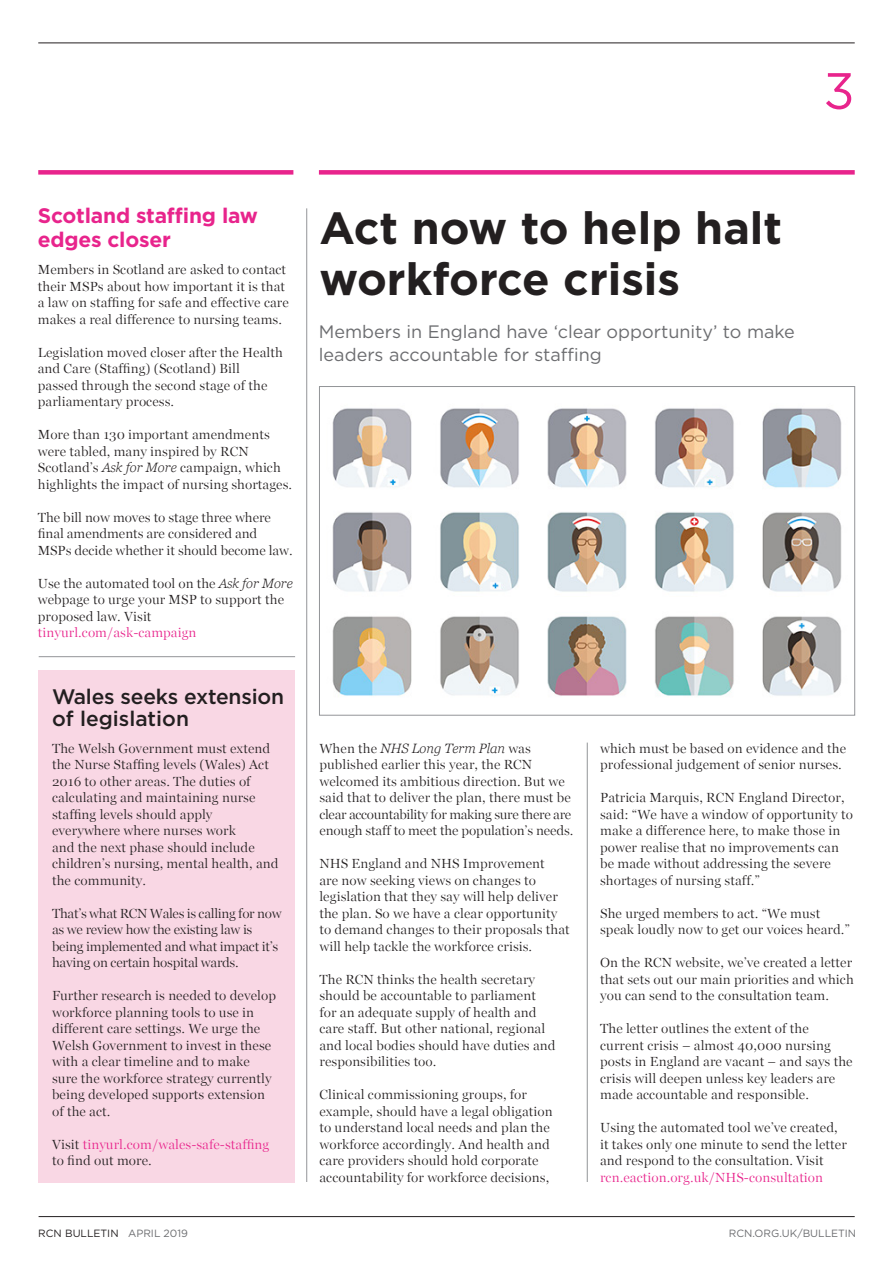
<style>
.page{position:relative;width:893px;height:1263px;background:#fff}
.page>*{position:absolute;margin:0;border:0;box-sizing:border-box;transform-origin:0 0}
.t1{font:51px "Gotham";color:#e8248c}
.headline_bold{font:700 45px/51px "Gotham";color:#231f20}
.t2{font:500 21px/22.5px "Gotham";letter-spacing:-.01em;color:#231f20}
.headline_light{font:700 21px/24px "Gotham";letter-spacing:-.01em;color:#e8248c}
.intro{font:18px/22.5px "Gotham";color:#6c6d70}
.body_georgia{font:300 13.5px/16.5px "SD Georgia";color:#231f20}
.body_georgia-2{font:300 13.5px/16.5px "SD Georgia";letter-spacing:-.025em;color:#231f20}
.body_georgia-3{font:300 13.5px/16.5px "SD Georgia";color:#e8248c}
.t3{font:10.5px "Gotham";color:#231f20}
.t4{font:10.5px "Gotham";color:#6c6d70}
.s1{font-family:"Georgia Pro";font-style:italic}
.s2{color:#e8248c}
.s3{color:#231f20}
.s4{color:#6c6d70}
</style>
<div class="page">
<hr style="left:38px;top:43px;width:817px;height:1px;background:#231f20">
<hr style="left:39px;top:1216px;width:816px;height:1px;background:#231f20">
<div style="left:39px;top:670px;width:256px;height:513px;background:#f9d7e4"></div>
<hr style="left:306px;top:208px;width:1px;height:974px;background:#939598">
<div style="left:38px;top:170px;width:255px;height:5px;background:#e8248c"></div>
<div style="left:319px;top:170px;width:536px;height:5px;background:#e8248c"></div>
<hr style="left:39px;top:656px;width:256px;height:1px;background:#939598">
<hr style="left:587px;top:742px;width:1px;height:440px;background:#939598">
<img style="left:332px;top:408px;width:510px;height:289px">
<p class="t1" style="left:823px;top:58px;width:33px">3</p>
<p class="headline_light" style="left:38px;top:203px;width:222px">Scotland staffing law edges closer</p>
<p class="body_georgia" style="left:38px;top:261px;width:253px">Members in Scotland are asked to contact their MSPs about how important it is that a law on staffing for safe and effective care makes a real difference to nursing teams.</p>
<p class="body_georgia" style="left:38px;top:344px;width:247px">Legislation moved closer after the Health and Care (Staffing) (Scotland) Bill passed through the second stage of the parliamentary process.</p>
<p class="body_georgia" style="left:38px;top:426px;width:256px">More than 130 important amendments were tabled, many inspired by RCN Scotland’s <span class="s1">Ask for More</span> campaign, which highlights the impact of nursing shortages.</p>
<p class="body_georgia" style="left:38px;top:509px;width:256px">The bill now moves to stage three where final amendments are considered and<br>MSPs decide whether it should become law.</p>
<p class="body_georgia" style="left:38px;top:575px;width:257px">Use the automated tool on the <span class="s1">Ask for More </span>webpage to urge your MSP to support the proposed law. Visit <span class="s2">tinyurl.com/ask-campaign</span></p>
<p class="t2" style="left:52px;top:685px;width:234px">Wales seeks extension of legislation</p>
<p class="body_georgia" style="left:52px;top:740px;width:228px">The Welsh Government must extend the Nurse Staffing levels (Wales) Act<br>2016 to other areas. The duties of calculating and maintaining nurse staffing levels should apply everywhere where nurses work<br>and the next phase should include children’s nursing, mental health, and the community.</p>
<p class="body_georgia-2" style="left:52px;top:905px;width:231px">That’s what RCN Wales is calling for now as we review how the existing law is being implemented and what impact it’s having on certain hospital wards.</p>
<p class="body_georgia" style="left:52px;top:987px;width:226px">Further research is needed to develop workforce planning tools to use in different care settings. We urge the<br>Welsh Government to invest in these with a clear timeline and to make sure the workforce strategy currently being developed supports extension of the act.</p>
<p class="body_georgia-3" style="left:52px;top:1136px;width:219px"><span class="s3">Visit</span> tinyurl.com/wales-safe-staffing <span class="s3">to find out more.</span></p>
<p class="headline_bold" style="left:319px;top:203px;width:464px">Act now to help halt workforce crisis</p>
<p class="intro" style="left:319px;top:320px;width:477px">Members in England have ‘clear opportunity’ to make leaders accountable for staffing</p>
<p class="body_georgia" style="left:319px;top:740px;width:255px">When the <span class="s1">NHS Long Term Plan</span> was published earlier this year, the RCN welcomed its ambitious direction. But we said that to deliver the plan, there must be clear accountability for making sure there are enough staff to meet the population’s needs.</p>
<p class="body_georgia" style="left:319px;top:855px;width:252px">NHS England and NHS Improvement<br>are now seeking views on changes to legislation that they say will help deliver the plan. So we have a clear opportunity to demand changes to their proposals that will help tackle the workforce crisis.</p>
<p class="body_georgia" style="left:319px;top:971px;width:238px">The RCN thinks the health secretary should be accountable to parliament for an adequate supply of health and care staff. But other national, regional and local bodies should have duties and responsibilities too.</p>
<p class="body_georgia" style="left:319px;top:1086px;width:235px">Clinical commissioning groups, for example, should have a legal obligation to understand local needs and plan the workforce accordingly. And health and care providers should hold corporate accountability for workforce decisions,</p>
<p class="body_georgia" style="left:600px;top:740px;width:248px">which must be based on evidence and the professional judgement of senior nurses.</p>
<p class="body_georgia" style="left:600px;top:789px;width:254px">Patricia Marquis, RCN England Director, said: “We have a window of opportunity to make a difference here, to make those in power realise that no improvements can be made without addressing the severe shortages of nursing staff.”</p>
<p class="body_georgia" style="left:600px;top:905px;width:251px">She urged members to act. “We must speak loudly now to get our voices heard.”</p>
<p class="body_georgia" style="left:600px;top:954px;width:255px;text-align:justify">On the RCN website, we’ve created a letter that sets out our main priorities and which you can send to the consultation team.</p>
<p class="body_georgia" style="left:600px;top:1020px;width:254px">The letter outlines the extent of the current crisis – almost 40,000 nursing posts in England are vacant – and says the crisis will deepen unless key leaders are made accountable and responsible.</p>
<p class="body_georgia" style="left:600px;top:1119px;width:248px">Using the automated tool we’ve created, it takes only one minute to send the letter and respond to the consultation. Visit <span class="s2">rcn.eaction.org.uk/NHS-consultation</span></p>
<p class="t3" style="left:38px;top:1227px;width:151px">RCN BULLETIN <span class="s4">APRIL 2019</span></p>
<p class="t4" style="left:729px;top:1227px;width:129px">RCN.ORG.UK/BULLETIN</p>
</div>
